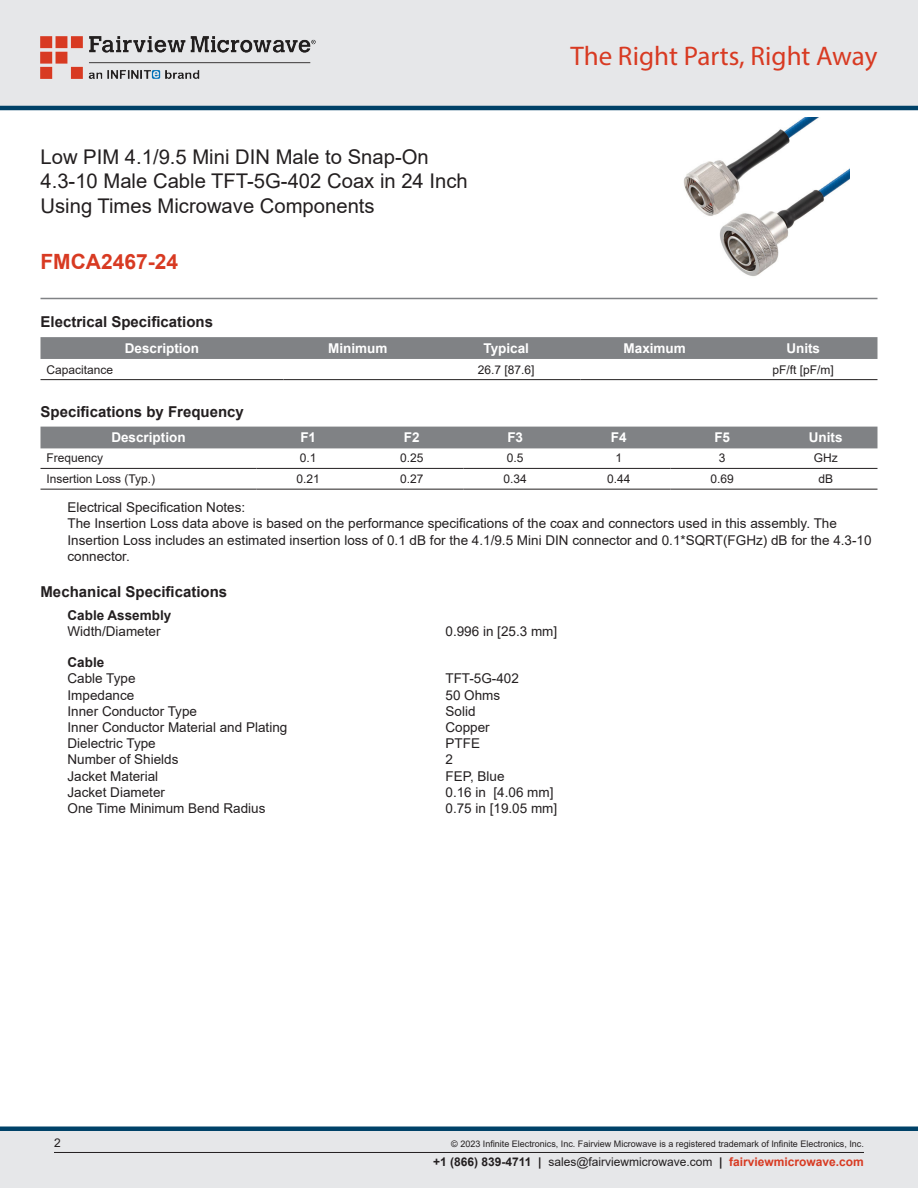
<style>
.page{position:relative;width:918px;height:1188px;background:#fff}
.page>*{position:absolute;margin:0;border:0;box-sizing:border-box;transform-origin:0 0}
.t1{font:27px "Myriad Pro";color:#d83a22}
.Branded_Part_No{font:700 21px "Arial";color:#d83a22}
.Web_Description_Para{font:20.25px/24.3px "Arial";color:#231f20}
.Head1{font:700 15px "Arial";color:#231f20}
.Specs_Notes_Para{font:13.5px/16.2px "Arial";color:#231f20}
.Specs_Para{font:13.5px "Arial";color:#231f20}
.Table_Header{font:700 13.5px "Arial";color:#fff}
.Head2_after_Head1{font:700 13.5px "Arial";color:#231f20}
.Head3{font:700 13.5px "Arial";color:#231f20}
.Table_Body_Left{font:12px "Arial";color:#231f20}
.Table_Body{font:12px "Arial";color:#231f20}
.Table-Body{font:12px "Arial";color:#231f20}
.Copyright_disclaimer{font:9px "Arial";color:#231f20}
.s1{font-weight:700}
.s2{font-weight:700;color:#d83a22}
</style>
<div class="page">
<div style="left:0;top:1131px;width:918px;height:57px;background:#e6e7e9"></div>
<div style="left:0;top:1126px;width:918px;height:5px;background:#004268"></div>
<div style="left:0;top:0;width:918px;height:108px;background:#e6e7e9"></div>
<hr style="left:0;top:106px;width:918px;height:4px;background:#004268">
<img style="left:40px;top:36px;width:276px;height:42px">
<hr style="left:54px;top:1152px;width:810px;height:1px;background:#231f20">
<hr style="left:40px;top:298px;width:838px;height:1px;background:#808285">
<img style="left:683px;top:117px;width:166px;height:160px">
<div style="left:40px;top:337px;width:838px;height:22px;background:#808285"></div>
<hr style="left:40px;top:379px;width:244px;height:1px;background:#231f20">
<hr style="left:284px;top:379px;width:148px;height:1px;background:#231f20">
<hr style="left:432px;top:379px;width:148px;height:1px;background:#231f20">
<hr style="left:580px;top:379px;width:149px;height:1px;background:#231f20">
<hr style="left:729px;top:379px;width:149px;height:1px;background:#231f20">
<div style="left:40px;top:427px;width:838px;height:21px;background:#808285"></div>
<hr style="left:40px;top:468px;width:216px;height:1px;background:#231f20">
<hr style="left:256px;top:468px;width:104px;height:1px;background:#231f20">
<hr style="left:360px;top:468px;width:104px;height:1px;background:#231f20">
<hr style="left:464px;top:468px;width:103px;height:1px;background:#231f20">
<hr style="left:567px;top:468px;width:103px;height:1px;background:#231f20">
<hr style="left:670px;top:468px;width:104px;height:1px;background:#231f20">
<hr style="left:774px;top:468px;width:104px;height:1px;background:#231f20">
<hr style="left:40px;top:489px;width:216px;height:1px;background:#231f20">
<hr style="left:256px;top:489px;width:104px;height:1px;background:#231f20">
<hr style="left:360px;top:489px;width:104px;height:1px;background:#231f20">
<hr style="left:464px;top:489px;width:103px;height:1px;background:#231f20">
<hr style="left:567px;top:489px;width:103px;height:1px;background:#231f20">
<hr style="left:670px;top:489px;width:104px;height:1px;background:#231f20">
<hr style="left:774px;top:489px;width:104px;height:1px;background:#231f20">
<h1 class="Web_Description_Para" style="left:40px;top:145px;width:429px">Low PIM 4.1/9.5 Mini DIN Male to Snap-On<br>4.3-10 Male Cable TFT-5G-402 Coax in 24 Inch<br>Using Times Microwave Components</h1>
<p class="Branded_Part_No" style="left:40px;top:247px;width:139px">FMCA2467-24</p>
<h1 class="t1" style="left:571px;top:39px;width:308px">The Right Parts, Right Away</h1>
<p class="Head1" style="left:40px;top:312px;width:174px">Electrical Specifications</p>
<p class="Table_Header" style="left:125px;top:339px;width:76px">Description</p>
<p class="Table_Header" style="left:328px;top:339px;width:61px">Minimum</p>
<p class="Table_Header" style="left:483px;top:339px;width:47px">Typical</p>
<p class="Table_Header" style="left:624px;top:339px;width:64px">Maximum</p>
<p class="Table_Header" style="left:786px;top:339px;width:35px">Units</p>
<p class="Table-Body" style="left:46px;top:361px;width:68px">Capacitance</p>
<p class="Table-Body" style="left:478px;top:361px;width:58px">26.7 [87.6]</p>
<p class="Table-Body" style="left:773px;top:361px;width:63px">pF/ft [pF/m]</p>
<p class="Head1" style="left:40px;top:401px;width:205px">Specifications by Frequency</p>
<p class="Table_Header" style="left:111px;top:428px;width:76px">Description</p>
<p class="Table_Header" style="left:300px;top:428px;width:17px">F1</p>
<p class="Table_Header" style="left:404px;top:428px;width:17px">F2</p>
<p class="Table_Header" style="left:507px;top:428px;width:17px">F3</p>
<p class="Table_Header" style="left:611px;top:428px;width:17px">F4</p>
<p class="Table_Header" style="left:714px;top:428px;width:17px">F5</p>
<p class="Table_Header" style="left:809px;top:428px;width:35px">Units</p>
<p class="Table_Body_Left" style="left:46px;top:450px;width:58px">Frequency</p>
<p class="Table_Body" style="left:300px;top:450px;width:18px">0.1</p>
<p class="Table_Body" style="left:400px;top:450px;width:25px">0.25</p>
<p class="Table_Body" style="left:507px;top:450px;width:18px">0.5</p>
<p class="Table_Body" style="left:615px;top:450px;width:8px">1</p>
<p class="Table_Body" style="left:719px;top:450px;width:8px">3</p>
<p class="Table_Body" style="left:814px;top:450px;width:25px">GHz</p>
<p class="Table_Body_Left" style="left:46px;top:471px;width:110px">Insertion Loss (Typ.)</p>
<p class="Table_Body" style="left:297px;top:471px;width:25px">0.21</p>
<p class="Table_Body" style="left:400px;top:471px;width:25px">0.27</p>
<p class="Table_Body" style="left:504px;top:471px;width:25px">0.34</p>
<p class="Table_Body" style="left:607px;top:471px;width:25px">0.44</p>
<p class="Table_Body" style="left:711px;top:471px;width:25px">0.69</p>
<p class="Table_Body" style="left:818px;top:471px;width:16px">dB</p>
<p class="Specs_Notes_Para" style="left:68px;top:499px;width:806px">Electrical Specification Notes:<br>The Insertion Loss data above is based on the performance specifications of the coax and connectors used in this assembly. The Insertion Loss includes an estimated insertion loss of 0.1 dB for the 4.1/9.5 Mini DIN connector and 0.1*SQRT(FGHz) dB for the 4.3-10 connector.</p>
<p class="Head1" style="left:40px;top:581px;width:188px">Mechanical Specifications</p>
<p class="Head2_after_Head1" style="left:68px;top:605px;width:105px">Cable Assembly</p>
<p class="Specs_Para" style="left:68px;top:622px;width:95px">Width/Diameter</p>
<p class="Specs_Para" style="left:446px;top:622px;width:113px">0.996 in [25.3 mm]</p>
<p class="Head3" style="left:68px;top:653px;width:38px">Cable</p>
<p class="Specs_Para" style="left:68px;top:669px;width:70px">Cable Type</p>
<p class="Specs_Para" style="left:446px;top:669px;width:75px">TFT-5G-402</p>
<p class="Specs_Para" style="left:68px;top:685px;width:68px">Impedance</p>
<p class="Specs_Para" style="left:446px;top:685px;width:56px">50 Ohms</p>
<p class="Specs_Para" style="left:68px;top:702px;width:131px">Inner Conductor Type</p>
<p class="Specs_Para" style="left:446px;top:702px;width:32px">Solid</p>
<p class="Specs_Para" style="left:68px;top:718px;width:221px">Inner Conductor Material and Plating</p>
<p class="Specs_Para" style="left:446px;top:718px;width:46px">Copper</p>
<p class="Specs_Para" style="left:68px;top:734px;width:90px">Dielectric Type</p>
<p class="Specs_Para" style="left:446px;top:734px;width:36px">PTFE</p>
<p class="Specs_Para" style="left:68px;top:750px;width:113px">Number of Shields</p>
<p class="Specs_Para" style="left:446px;top:750px;width:9px">2</p>
<p class="Specs_Para" style="left:68px;top:766px;width:92px">Jacket Material</p>
<p class="Specs_Para" style="left:446px;top:766px;width:61px">FEP, Blue</p>
<p class="Specs_Para" style="left:68px;top:783px;width:99px">Jacket Diameter</p>
<p class="Specs_Para" style="left:446px;top:783px;width:110px">0.16 in [4.06 mm]</p>
<p class="Specs_Para" style="left:68px;top:799px;width:200px">One Time Minimum Bend Radius</p>
<p class="Specs_Para" style="left:446px;top:799px;width:113px">0.75 in [19.05 mm]</p>
<p class="Table_Body_Left" style="left:54px;top:1135px;width:8px">2</p>
<p class="Copyright_disclaimer" style="left:451px;top:1138px;width:414px">© 2023 Infinite Electronics, Inc. Fairview Microwave is a registered trademark of Infinite Electronics, Inc.</p>
<p class="Table_Body_Left" style="left:433px;top:1153px;width:432px"><span class="s1">+1 (866) 839-4711 |</span> sales@fairviewmicrowave.com <span class="s1">|</span> <span class="s2">fairviewmicrowave.com</span></p>
</div>
